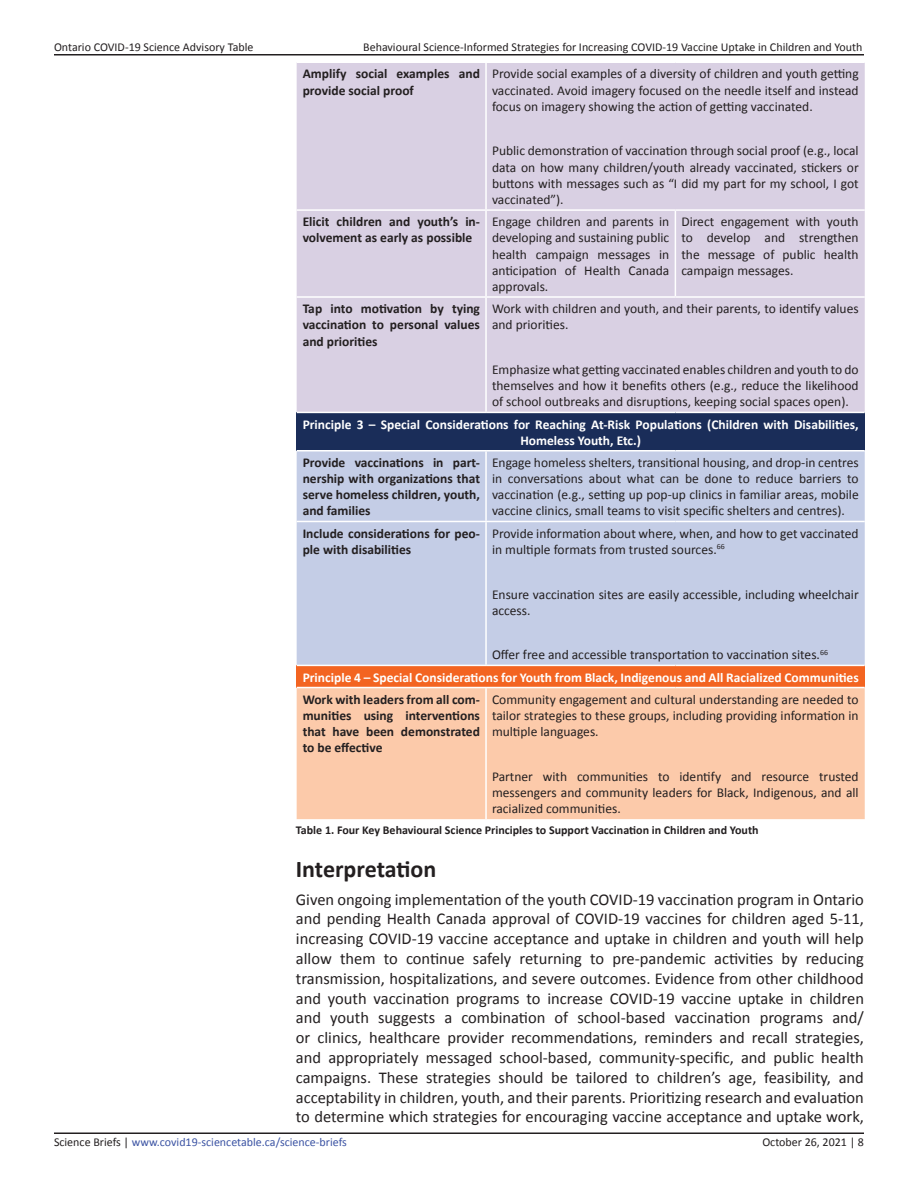
<style>
.page{position:relative;width:918px;height:1188px;background:#fff}
.page>*{position:absolute;margin:0;border:0;box-sizing:border-box;transform-origin:0 0}
.Heading_1{font:700 24px "Calibri";letter-spacing:-.005em;color:#231f20}
.t1{font:16.5px/19.8px "Calibri";color:#231f20;text-align:justify}
.t2{font:13.5px/16.2px "Calibri";color:#231f20;text-align:justify}
.t3{font:700 13.5px/16.2px "Calibri";color:#231f20}
.t4{font:700 13.5px/16.2px "Calibri";color:#fff;text-align:center}
.t5{font:12px "Calibri";color:#231f20}
.Figure_Title{font:700 12px "Calibri";color:#231f20}
.t6{font:12px "Calibri";color:#3b53a3}
.s1{color:#231f20}
</style>
<div class="page">
<hr style="left:54px;top:1132px;width:810px;height:2px;background:#231f20">
<hr style="left:54px;top:54px;width:810px;height:2px;background:#231f20">
<div style="left:297px;top:63px;width:568px;height:349px;background:#d9d0e3"></div>
<div style="left:297px;top:412px;width:568px;height:39px;background:#1a2d59"></div>
<div style="left:297px;top:452px;width:568px;height:213px;background:#c4cde6"></div>
<div style="left:297px;top:665px;width:568px;height:23px;background:#f36421"></div>
<div style="left:297px;top:688px;width:568px;height:131px;background:#fccaaa"></div>
<hr style="left:485px;top:63px;width:2px;height:146px;background:#fff">
<hr style="left:297px;top:209px;width:189px;height:2px;background:#fff">
<hr style="left:486px;top:209px;width:189px;height:2px;background:#fff">
<hr style="left:485px;top:211px;width:2px;height:85px;background:#fff">
<hr style="left:675px;top:209px;width:190px;height:2px;background:#fff">
<hr style="left:675px;top:211px;width:1px;height:85px;background:#fff">
<hr style="left:297px;top:296px;width:189px;height:2px;background:#fff">
<hr style="left:486px;top:296px;width:189px;height:2px;background:#fff">
<hr style="left:485px;top:298px;width:2px;height:114px;background:#fff">
<hr style="left:675px;top:296px;width:190px;height:2px;background:#fff">
<hr style="left:297px;top:412px;width:189px;height:1px;background:#fff">
<hr style="left:486px;top:412px;width:189px;height:1px;background:#fff">
<hr style="left:675px;top:412px;width:190px;height:1px;background:#fff">
<hr style="left:297px;top:450px;width:189px;height:2px;background:#fff">
<hr style="left:486px;top:450px;width:189px;height:2px;background:#fff">
<hr style="left:485px;top:451px;width:2px;height:70px;background:#fff">
<hr style="left:675px;top:450px;width:190px;height:2px;background:#fff">
<hr style="left:297px;top:521px;width:189px;height:1px;background:#fff">
<hr style="left:486px;top:521px;width:189px;height:1px;background:#fff">
<hr style="left:485px;top:522px;width:2px;height:143px;background:#fff">
<hr style="left:675px;top:521px;width:190px;height:1px;background:#fff">
<hr style="left:297px;top:665px;width:189px;height:1px;background:#fff">
<hr style="left:486px;top:665px;width:189px;height:1px;background:#fff">
<hr style="left:675px;top:665px;width:190px;height:1px;background:#fff">
<hr style="left:297px;top:687px;width:189px;height:1px;background:#fff">
<hr style="left:486px;top:687px;width:189px;height:1px;background:#fff">
<hr style="left:485px;top:688px;width:2px;height:131px;background:#fff">
<hr style="left:675px;top:687px;width:190px;height:1px;background:#fff">
<p class="t5" style="left:54px;top:39px;width:201px">Ontario COVID-19 Science Advisory Table</p>
<p class="t5" style="left:363px;top:39px;width:501px">Behavioural Science-Informed Strategies for Increasing COVID-19 Vaccine Uptake in Children and Youth</p>
<p class="t3" style="left:303px;top:65px;width:179px">Amplify social examples and provide social proof</p>
<p class="t2" style="left:492px;top:65px;width:368px">Provide social examples of a diversity of children and youth getting vaccinated. Avoid imagery focused on the needle itself and instead focus on imagery showing the action of getting vaccinated.</p>
<p class="t2" style="left:492px;top:143px;width:368px">Public demonstration of vaccination through social proof (e.g., local data on how many children/youth already vaccinated, stickers or buttons with messages such as “I did my part for my school, I got vaccinated”).</p>
<p class="t3" style="left:303px;top:213px;width:179px">Elicit children and youth’s in&shy;volvement as early as possible</p>
<p class="t2" style="left:492px;top:213px;width:179px">Engage children and parents in developing and sustaining public health campaign messages in anticipation of Health Canada approvals.</p>
<p class="t2" style="left:681px;top:213px;width:179px">Direct engagement with youth to develop and strengthen the message of public health campaign messages.</p>
<p class="t3" style="left:303px;top:300px;width:179px;text-align:justify">Tap into motivation by tying vaccination to personal values and priorities</p>
<p class="t2" style="left:492px;top:300px;width:368px">Work with children and youth, and their parents, to identify values and priorities.</p>
<p class="t2" style="left:492px;top:361px;width:368px">Emphasize what getting vaccinated enables children and youth to do themselves and how it benefits others (e.g., reduce the likelihood of school outbreaks and disruptions, keeping social spaces open).</p>
<p class="t4" style="left:303px;top:416px;width:558px">Principle 3 – Special Considerations for Reaching At-Risk Populations (Children with Disabilities,<br>Homeless Youth, Etc.)</p>
<p class="t3" style="left:303px;top:454px;width:179px;text-align:justify">Provide vaccinations in part&shy;nership with organizations that serve homeless children, youth, and families</p>
<p class="t2" style="left:492px;top:454px;width:368px">Engage homeless shelters, transitional housing, and drop-in centres in conversations about what can be done to reduce barriers to vaccination (e.g., setting up pop-up clinics in familiar areas, mobile vaccine clinics, small teams to visit specific shelters and centres).</p>
<p class="t3" style="left:303px;top:525px;width:179px">Include considerations for peo&shy;ple with disabilities</p>
<p class="t2" style="left:492px;top:525px;width:368px">Provide information about where, when, and how to get vaccinated in multiple formats from trusted sources.<sup>66</sup></p>
<p class="t2" style="left:492px;top:586px;width:368px">Ensure vaccination sites are easily accessible, including wheelchair access.</p>
<p class="t2" style="left:492px;top:646px;width:338px">Offer free and accessible transportation to vaccination sites.<sup>66</sup></p>
<p class="t4" style="left:303px;top:668px;width:558px">Principle 4 – Special Considerations for Youth from Black, Indigenous and All Racialized Communities</p>
<p class="t3" style="left:303px;top:691px;width:179px;text-align:justify">Work with leaders from all com&shy;munities using interventions that have been demonstrated to be effective</p>
<p class="t2" style="left:492px;top:691px;width:368px">Community engagement and cultural understanding are needed to tailor strategies to these groups, including providing information in multiple languages.</p>
<p class="t2" style="left:492px;top:768px;width:368px">Partner with communities to identify and resource trusted messengers and community leaders for Black, Indigenous, and all racialized communities.</p>
<p class="Figure_Title" style="left:296px;top:821px;width:464px">Table 1. Four Key Behavioural Science Principles to Support Vaccination in Children and Youth</p>
<p class="Heading_1" style="left:296px;top:852px;width:142px">Interpretation</p>
<p class="t1" style="left:296px;top:889px;width:570px">Given ongoing implementation of the youth COVID-19 vaccination program in Ontario and pending Health Canada approval of COVID-19 vaccines for children aged 5-11, increasing COVID-19 vaccine acceptance and uptake in children and youth will help allow them to continue safely returning to pre-pandemic activities by reducing transmission, hospitalizations, and severe outcomes. Evidence from other childhood and youth vaccination programs to increase COVID-19 vaccine uptake in children and youth suggests a combination of school-based vaccination programs and/ or clinics, healthcare provider recommendations, reminders and recall strategies, and appropriately messaged school-based, community-specific, and public health campaigns. These strategies should be tailored to children’s age, feasibility, and acceptability in children, youth, and their parents. Prioritizing research and evaluation to determine which strategies for encouraging vaccine acceptance and uptake work,</p>
<p class="t6" style="left:54px;top:1134px;width:294px"><span class="s1">Science Briefs |</span> www.covid19-sciencetable.ca/science-briefs</p>
<p class="t5" style="left:762px;top:1134px;width:103px">October 26, 2021 | 8</p>
</div>
